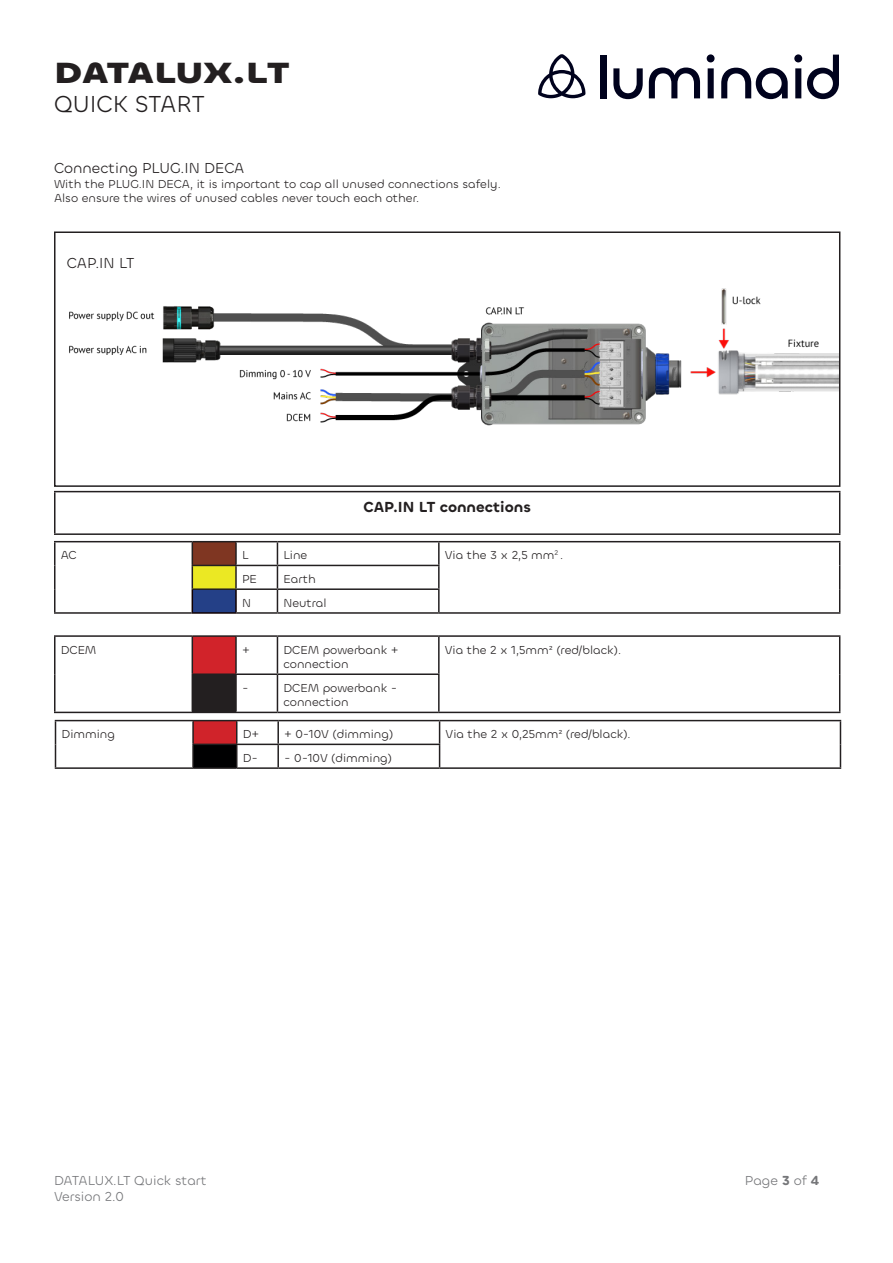
<style>
.page{position:relative;width:893px;height:1263px;background:#fff}
.page>*{position:absolute;margin:0;border:0;box-sizing:border-box;transform-origin:0 0}
.t1{font:700 30px "Chillax";color:#231f20;scale:1.25 1}
.t2{font:24px "Chillax";color:#231f20}
.t3{font:15px "Chillax";color:#231f20}
.t4{font:600 15px "Chillax";color:#231f20}
.t5{font:13.5px "Chillax";color:#757679}
.t6{font:12px "Chillax";color:#231f20}
.s1{font-weight:600}
</style>
<div class="page">
<div style="left:600px;top:55px;width:6px;height:43px;background:#00021d"></div>
<svg style="left:613px;top:68px;width:30px;height:31px"></svg>
<svg style="left:649px;top:68px;width:51px;height:30px"></svg>
<svg style="left:707px;top:54px;width:8px;height:44px"></svg>
<svg style="left:721px;top:68px;width:67px;height:31px"></svg>
<svg style="left:794px;top:54px;width:45px;height:45px"></svg>
<svg style="left:538px;top:54px;width:47px;height:44px"></svg>
<img style="left:69px;top:288px;width:768px;height:138px">
<div style="left:54px;top:231px;width:786px;height:256px;border:2px solid #231f20"></div>
<hr style="left:54px;top:491px;width:786px;height:1px;background:#231f20">
<hr style="left:54px;top:492px;width:2px;height:41px;background:#231f20">
<hr style="left:839px;top:492px;width:1px;height:41px;background:#231f20">
<hr style="left:54px;top:533px;width:786px;height:2px;background:#231f20">
<div style="left:192px;top:542px;width:44px;height:23px;background:#7f3622"></div>
<div style="left:192px;top:565px;width:44px;height:24px;background:#ebe823"></div>
<div style="left:192px;top:589px;width:44px;height:24px;background:#244087"></div>
<hr style="left:54px;top:541px;width:138px;height:1px;background:#231f20">
<hr style="left:54px;top:542px;width:2px;height:23px;background:#231f20">
<hr style="left:236px;top:541px;width:41px;height:1px;background:#231f20">
<hr style="left:277px;top:541px;width:162px;height:1px;background:#231f20">
<hr style="left:439px;top:541px;width:401px;height:1px;background:#231f20">
<hr style="left:438px;top:542px;width:2px;height:23px;background:#231f20">
<hr style="left:54px;top:565px;width:2px;height:24px;background:#231f20">
<hr style="left:236px;top:565px;width:41px;height:1px;background:#231f20">
<hr style="left:277px;top:565px;width:163px;height:1px;background:#231f20">
<hr style="left:438px;top:566px;width:2px;height:22px;background:#231f20">
<hr style="left:54px;top:589px;width:2px;height:23px;background:#231f20">
<hr style="left:236px;top:588px;width:41px;height:2px;background:#231f20">
<hr style="left:277px;top:588px;width:163px;height:2px;background:#231f20">
<svg style="left:277px;top:542px;width:1px;height:70px"></svg>
<hr style="left:438px;top:590px;width:2px;height:22px;background:#231f20">
<svg style="left:839px;top:542px;width:1px;height:70px"></svg>
<hr style="left:54px;top:612px;width:138px;height:2px;background:#231f20">
<hr style="left:237px;top:612px;width:40px;height:2px;background:#231f20">
<hr style="left:277px;top:612px;width:162px;height:2px;background:#231f20">
<hr style="left:439px;top:612px;width:401px;height:2px;background:#231f20">
<hr style="left:235px;top:590px;width:2px;height:22px;background:#110002">
<hr style="left:192px;top:612px;width:45px;height:2px;background:#110002">
<hr style="left:192px;top:541px;width:44px;height:1px;background:#231f20">
<hr style="left:235px;top:542px;width:2px;height:23px;background:#231f20">
<hr style="left:192px;top:565px;width:44px;height:1px;background:#231f20">
<svg style="left:192px;top:542px;width:1px;height:70px"></svg>
<hr style="left:235px;top:566px;width:2px;height:22px;background:#231f20">
<hr style="left:192px;top:588px;width:44px;height:2px;background:#231f20">
<div style="left:192px;top:636px;width:44px;height:38px;background:#d1232a"></div>
<div style="left:192px;top:674px;width:44px;height:38px;background:#231f20"></div>
<hr style="left:54px;top:635px;width:138px;height:2px;background:#231f20">
<hr style="left:54px;top:637px;width:2px;height:37px;background:#231f20">
<hr style="left:236px;top:635px;width:41px;height:2px;background:#231f20">
<hr style="left:277px;top:635px;width:162px;height:2px;background:#231f20">
<hr style="left:277px;top:637px;width:1px;height:36px;background:#231f20">
<hr style="left:439px;top:635px;width:401px;height:2px;background:#231f20">
<hr style="left:438px;top:637px;width:2px;height:36px;background:#231f20">
<hr style="left:839px;top:637px;width:1px;height:37px;background:#231f20">
<hr style="left:54px;top:674px;width:2px;height:38px;background:#231f20">
<hr style="left:236px;top:673px;width:41px;height:2px;background:#231f20">
<hr style="left:277px;top:673px;width:163px;height:2px;background:#231f20">
<hr style="left:277px;top:675px;width:1px;height:37px;background:#231f20">
<hr style="left:438px;top:675px;width:2px;height:37px;background:#231f20">
<hr style="left:839px;top:674px;width:1px;height:38px;background:#231f20">
<hr style="left:54px;top:712px;width:138px;height:1px;background:#231f20">
<hr style="left:236px;top:712px;width:41px;height:1px;background:#231f20">
<hr style="left:277px;top:712px;width:162px;height:1px;background:#231f20">
<hr style="left:439px;top:712px;width:401px;height:1px;background:#231f20">
<hr style="left:192px;top:635px;width:44px;height:2px;background:#231f20">
<hr style="left:192px;top:637px;width:1px;height:36px;background:#231f20">
<hr style="left:235px;top:637px;width:2px;height:36px;background:#231f20">
<hr style="left:192px;top:673px;width:44px;height:2px;background:#231f20">
<hr style="left:235px;top:675px;width:2px;height:37px;background:#231f20">
<hr style="left:192px;top:712px;width:44px;height:1px;background:#231f20">
<div style="left:193px;top:721px;width:44px;height:23px;background:#d0232a"></div>
<div style="left:193px;top:744px;width:44px;height:24px;background:#000001"></div>
<hr style="left:55px;top:720px;width:138px;height:1px;background:#231f20">
<hr style="left:237px;top:720px;width:41px;height:1px;background:#231f20">
<hr style="left:278px;top:720px;width:162px;height:1px;background:#231f20">
<hr style="left:277px;top:721px;width:2px;height:23px;background:#231f20">
<hr style="left:440px;top:720px;width:401px;height:1px;background:#231f20">
<svg style="left:55px;top:721px;width:1px;height:46px"></svg>
<hr style="left:237px;top:744px;width:41px;height:1px;background:#231f20">
<hr style="left:278px;top:744px;width:162px;height:1px;background:#231f20">
<hr style="left:277px;top:745px;width:2px;height:22px;background:#231f20">
<svg style="left:439px;top:721px;width:1px;height:46px"></svg>
<svg style="left:840px;top:721px;width:1px;height:46px"></svg>
<hr style="left:55px;top:767px;width:138px;height:2px;background:#231f20">
<hr style="left:237px;top:767px;width:41px;height:2px;background:#231f20">
<hr style="left:278px;top:767px;width:162px;height:2px;background:#231f20">
<hr style="left:440px;top:767px;width:401px;height:2px;background:#231f20">
<hr style="left:193px;top:720px;width:44px;height:1px;background:#231f20">
<hr style="left:192px;top:721px;width:2px;height:23px;background:#231f20">
<hr style="left:192px;top:744px;width:45px;height:1px;background:#231f20">
<hr style="left:192px;top:745px;width:2px;height:22px;background:#231f20">
<svg style="left:236px;top:721px;width:1px;height:46px"></svg>
<hr style="left:193px;top:767px;width:44px;height:2px;background:#231f20">
<h1 class="t1" style="left:54px;top:54px;width:190px">DATALUX.LT</h1>
<h2 class="t2" style="left:54px;top:90px;width:152px">QUICK START</h2>
<p class="t3" style="left:54px;top:159px;width:192px">Connecting PLUG.IN DECA</p>
<p class="t6" style="left:54px;top:176px;width:448px">With the PLUG.IN DECA, it is important to cap all unused connections safely.</p>
<p class="t6" style="left:54px;top:191px;width:367px">Also ensure the wires of unused cables never touch each other.</p>
<p class="t3" style="left:67px;top:254px;width:69px">CAP.IN LT</p>
<p class="t4" style="left:364px;top:498px;width:169px">CAP.IN LT connections</p>
<p class="t6" style="left:61px;top:548px;width:17px">AC</p>
<p class="t6" style="left:242px;top:548px;width:8px">L</p>
<p class="t6" style="left:283px;top:548px;width:25px">Line</p>
<p class="t6" style="left:445px;top:548px;width:120px">Via the 3 x 2,5 mm<sup>2</sup> .</p>
<p class="t6" style="left:242px;top:572px;width:16px">PE</p>
<p class="t6" style="left:283px;top:572px;width:34px">Earth</p>
<p class="t6" style="left:242px;top:596px;width:10px">N</p>
<p class="t6" style="left:283px;top:596px;width:45px">Neutral</p>
<p class="t6" style="left:61px;top:643px;width:37px">DCEM</p>
<p class="t6" style="left:242px;top:643px;width:9px">+</p>
<p class="t6" style="left:283px;top:643px;width:117px">DCEM powerbank +</p>
<p class="t6" style="left:283px;top:657px;width:67px">connection</p>
<p class="t6" style="left:445px;top:643px;width:178px">Via the 2 x 1,5mm² (red/black).</p>
<p class="t6" style="left:242px;top:681px;width:8px">-</p>
<p class="t6" style="left:283px;top:681px;width:115px">DCEM powerbank -</p>
<p class="t6" style="left:283px;top:695px;width:67px">connection</p>
<p class="t6" style="left:62px;top:727px;width:55px">Dimming</p>
<p class="t6" style="left:243px;top:727px;width:18px">D+</p>
<p class="t6" style="left:284px;top:727px;width:111px">+ 0-10V (dimming)</p>
<p class="t6" style="left:446px;top:727px;width:187px">Via the 2 x 0,25mm² (red/black).</p>
<p class="t6" style="left:243px;top:751px;width:17px">D-</p>
<p class="t6" style="left:284px;top:751px;width:109px">- 0-10V (dimming)</p>
<p class="t5" style="left:54px;top:1172px;width:154px">DATALUX.LT Quick start</p>
<p class="t5" style="left:745px;top:1172px;width:76px">Page <span class="s1">3</span> of <span class="s1">4</span></p>
<p class="t5" style="left:54px;top:1188px;width:71px">Version 2.0</p>
</div>
